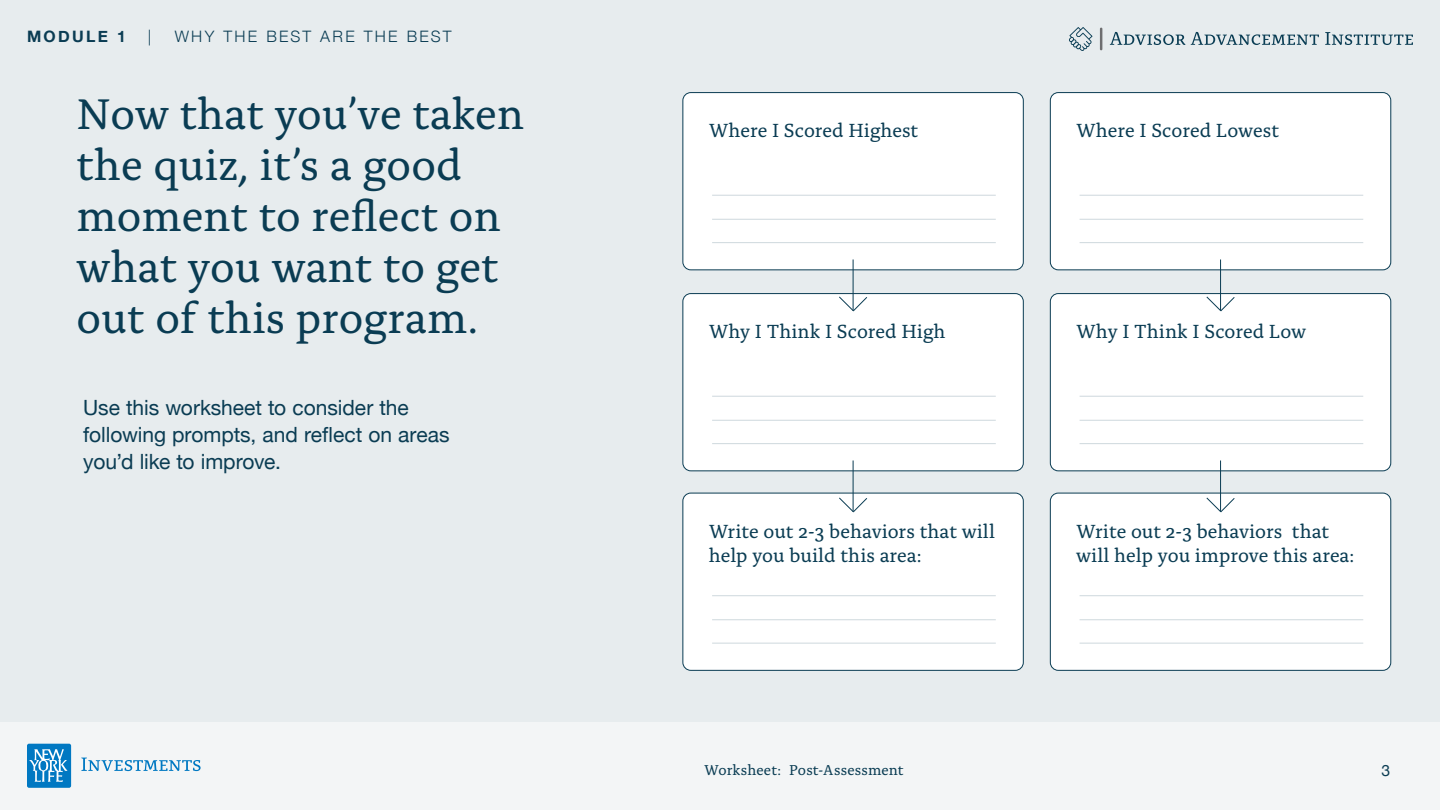
<style>
.page{position:relative;width:1440px;height:810px;background:#fff}
.page>*{position:absolute;margin:0;border:0;box-sizing:border-box;transform-origin:0 0}
.t1{font:45px/51px "Alda OTCEV";color:#0a3c53}
.t2{font:21px/27px "Helvetica Neue";letter-spacing:-.005em;color:#0a3c53}
.t3{font:19.95px/23.9px "Alda OTCEV";color:#0a3c53}
.t4{font:300 15.75px "Helvetica Neue";letter-spacing:.145em;color:#0a3c53}
.t5{font:700 15.75px "Helvetica Neue";letter-spacing:.15em;color:#0a3c53}
.t6{font:15.75px "Helvetica Neue";color:#0a3c53}
.t7{font:15px "Alda OTCEV";letter-spacing:.01em;color:#0a3c53}
</style>
<div class="page">
<div style="left:0;top:722px;width:1440px;height:88px;background:#f3f5f6"></div>
<div style="left:0;top:0;width:1440px;height:722px;background:#e7ecee"></div>
<svg style="left:27px;top:744px;width:174px;height:44px"></svg>
<svg style="left:1110px;top:32px;width:75px;height:13px"></svg>
<svg style="left:1191px;top:32px;width:128px;height:13px"></svg>
<svg style="left:1325px;top:32px;width:88px;height:13px"></svg>
<hr style="left:1100px;top:28px;width:2px;height:22px;background:#6e6e70">
<svg style="left:1069px;top:27px;width:23px;height:24px"></svg>
<div style="left:683px;top:294px;width:340px;height:177px;background:#fff;border-radius:8px"></div>
<div style="left:683px;top:293px;width:341px;height:178px;border:1px solid #0a3c53;border-radius:8px"></div>
<div style="left:683px;top:493px;width:340px;height:177px;background:#fff;border-radius:8px"></div>
<div style="left:683px;top:493px;width:341px;height:178px;border:1px solid #0a3c53;border-radius:8px"></div>
<div style="left:683px;top:93px;width:340px;height:177px;background:#fff;border-radius:8px"></div>
<div style="left:683px;top:92px;width:341px;height:178px;border:1px solid #0a3c53;border-radius:8px"></div>
<div style="left:1050px;top:294px;width:341px;height:177px;background:#fff;border-radius:8px"></div>
<div style="left:1050px;top:293px;width:341px;height:178px;border:1px solid #0a3c53;border-radius:8px"></div>
<div style="left:1050px;top:493px;width:341px;height:177px;background:#fff;border-radius:8px"></div>
<div style="left:1050px;top:493px;width:341px;height:178px;border:1px solid #0a3c53;border-radius:8px"></div>
<div style="left:1050px;top:93px;width:341px;height:177px;background:#fff;border-radius:8px"></div>
<div style="left:1050px;top:92px;width:341px;height:178px;border:1px solid #0a3c53;border-radius:8px"></div>
<hr style="left:712px;top:396px;width:284px;height:1px;background:#ced8dd">
<hr style="left:712px;top:595px;width:284px;height:1px;background:#ced8dd">
<hr style="left:712px;top:195px;width:284px;height:1px;background:#ced8dd">
<hr style="left:1080px;top:396px;width:283px;height:1px;background:#ced8dd">
<hr style="left:1080px;top:595px;width:283px;height:1px;background:#ced8dd">
<hr style="left:1080px;top:195px;width:283px;height:1px;background:#ced8dd">
<hr style="left:712px;top:420px;width:284px;height:1px;background:#ced8dd">
<hr style="left:712px;top:619px;width:284px;height:1px;background:#ced8dd">
<hr style="left:712px;top:219px;width:284px;height:1px;background:#ced8dd">
<hr style="left:1080px;top:420px;width:283px;height:1px;background:#ced8dd">
<hr style="left:1080px;top:619px;width:283px;height:1px;background:#ced8dd">
<hr style="left:1080px;top:219px;width:283px;height:1px;background:#ced8dd">
<hr style="left:712px;top:443px;width:284px;height:1px;background:#ced8dd">
<hr style="left:712px;top:643px;width:284px;height:1px;background:#ced8dd">
<hr style="left:712px;top:242px;width:284px;height:1px;background:#ced8dd">
<hr style="left:1080px;top:443px;width:283px;height:1px;background:#ced8dd">
<hr style="left:1080px;top:643px;width:283px;height:1px;background:#ced8dd">
<hr style="left:1080px;top:242px;width:283px;height:1px;background:#ced8dd">
<hr style="left:853px;top:260px;width:1px;height:51px;background:#0a3c53">
<svg style="left:839px;top:296px;width:29px;height:16px"></svg>
<hr style="left:853px;top:461px;width:1px;height:51px;background:#0a3c53">
<svg style="left:839px;top:497px;width:29px;height:16px"></svg>
<hr style="left:1220px;top:260px;width:1px;height:51px;background:#0a3c53">
<svg style="left:1206px;top:296px;width:29px;height:16px"></svg>
<hr style="left:1220px;top:461px;width:1px;height:51px;background:#0a3c53">
<svg style="left:1206px;top:497px;width:29px;height:16px"></svg>
<p class="t5" style="left:27px;top:24px;width:100px">MODULE 1</p>
<p class="t4" style="left:148px;top:24px;width:5px">|</p>
<p class="t4" style="left:175px;top:24px;width:278px">WHY THE BEST ARE THE BEST</p>
<h1 class="t1" style="left:76px;top:85px;width:449px">Now that you’ve taken</h1>
<h1 class="t1" style="left:76px;top:136px;width:426px">the quiz, it’s a good moment to reflect on what you want to get out of this program.</h1>
<p class="t2" style="left:83px;top:395px;width:368px">Use this worksheet to consider the following prompts, and reflect on areas you’d like to improve.</p>
<p class="t3" style="left:709px;top:117px;width:211px">Where I Scored Highest</p>
<p class="t3" style="left:1076px;top:117px;width:204px">Where I Scored Lowest</p>
<p class="t3" style="left:709px;top:318px;width:238px">Why I Think I Scored High</p>
<p class="t3" style="left:1076px;top:318px;width:232px">Why I Think I Scored Low</p>
<p class="t3" style="left:709px;top:518px;width:288px">Write out 2-3 behaviors that will help you build this area:</p>
<p class="t3" style="left:1076px;top:518px;width:280px">Write out 2-3 behaviors that will help you improve this area:</p>
<p class="t7" style="left:704px;top:759px;width:201px">Worksheet: Post-Assessment</p>
<p class="t6" style="left:1382px;top:759px;width:10px">3</p>
</div>
